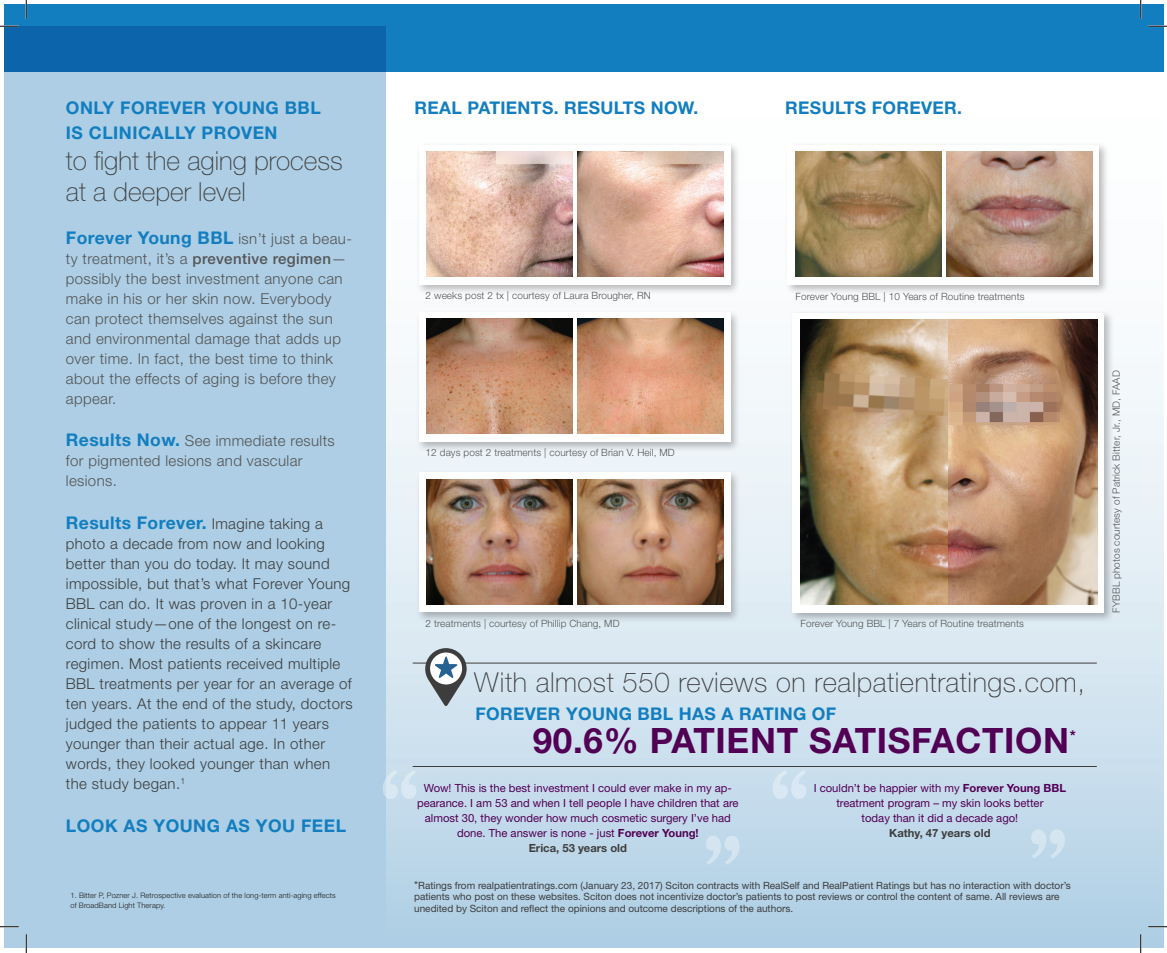
<style>
.page{position:relative;width:1167px;height:953px;background:#fff}
.page>*{position:absolute;margin:0;border:0;box-sizing:border-box;transform-origin:0 0}
.t1{font:700 35px "Helvetica Neue LT Std";letter-spacing:.02em;color:#520054}
.t2{font:100 27.5px "Helvetica Neue LT Std";letter-spacing:.02em;color:#3d3d3e}
.t3{font:100 26.25px/31.2px "Helvetica Neue LT Std";color:#3e3e3f}
.t4{font:700 17.5px/25px "Helvetica Neue LT Std";letter-spacing:.025em;color:#127ebf}
.t5{font:300 15px/20px "Helvetica Neue LT Std";letter-spacing:.025em;color:#3d3d3e}
.t6{font:300 15px/20px "Helvetica Neue LT Std";letter-spacing:.025em;color:#545456}
.t7{font:700 15px "Helvetica Neue LT Std";color:#520054}
.t8{font:11.25px/15px "Helvetica Neue LT Std";color:#520054;text-align:center}
.t9{font:700 11.25px "Helvetica Neue LT Std";color:#3d3d3e}
.t10{font:10px/11.2px "Helvetica Neue LT Std";color:#3d3d3e}
.t11{font:300 10px "Helvetica Neue LT Std";letter-spacing:.01em;color:#545456}
.t12{font:300 7.5px/10px "Helvetica Neue LT Std";letter-spacing:.01em;color:#231f20}
.s1{font-weight:300;font-size:15px;color:#545456}
.s2{font-weight:500}
.s3{font-weight:700;font-size:17.5px;color:#127ebf}
.s4{font-weight:300;font-size:15px;color:#3d3d3e}
.s5{font-weight:700}
.s6{font-weight:700;color:#3d3d3e}
.s7{font-size:11.25px}
</style>
<div class="page">
<div style="left:385px;top:15px;width:777px;height:933px;background:linear-gradient(to bottom,#fff,#bad5e7)"></div>
<div style="left:4px;top:26px;width:381px;height:922px;background:#adcee4"></div>
<svg style="left:4px;top:4px;width:1158px;height:67px;background:#1078ba"></svg>
<hr style="left:412px;top:662px;width:684px;height:1px;background:#3d3d3e">
<hr style="left:412px;top:766px;width:684px;height:1px;background:#3d3d3e">
<svg style="left:425px;top:648px;width:41px;height:58px"></svg>
<svg style="left:383px;top:770px;width:33px;height:29px"></svg>
<svg style="left:705px;top:835px;width:34px;height:29px"></svg>
<svg style="left:772px;top:770px;width:34px;height:29px"></svg>
<svg style="left:1030px;top:829px;width:34px;height:29px"></svg>
<div style="left:416px;top:142px;width:324px;height:153px;background:#231f20;opacity:.3"></div>
<div style="left:419px;top:145px;width:311px;height:139px;background:#fff"></div>
<img style="left:426px;top:151px;width:146px;height:125px">
<img style="left:577px;top:151px;width:146px;height:125px">
<div style="left:416px;top:309px;width:324px;height:143px;background:#231f20;opacity:.3"></div>
<div style="left:419px;top:312px;width:311px;height:129px;background:#fff"></div>
<img style="left:426px;top:319px;width:146px;height:115px">
<img style="left:577px;top:319px;width:146px;height:115px">
<div style="left:416px;top:470px;width:324px;height:153px;background:#231f20;opacity:.3"></div>
<div style="left:419px;top:472px;width:311px;height:140px;background:#fff"></div>
<img style="left:426px;top:479px;width:146px;height:125px">
<img style="left:577px;top:479px;width:146px;height:125px">
<div style="left:789px;top:310px;width:325px;height:313px;background:#231f20;opacity:.3"></div>
<div style="left:792px;top:313px;width:311px;height:299px;background:#fff"></div>
<img style="left:800px;top:319px;width:296px;height:286px">
<div style="left:784px;top:142px;width:325px;height:153px;background:#231f20;opacity:.3"></div>
<div style="left:787px;top:145px;width:311px;height:139px;background:#fff"></div>
<img style="left:795px;top:151px;width:145px;height:125px">
<img style="left:946px;top:151px;width:146px;height:125px">
<svg style="left:0;top:25px;width:19px;height:2px"></svg>
<svg style="left:1148px;top:25px;width:18px;height:2px"></svg>
<svg style="left:0;top:926px;width:19px;height:1px"></svg>
<svg style="left:1148px;top:925px;width:18px;height:2px"></svg>
<svg style="left:25px;top:0;width:2px;height:19px"></svg>
<svg style="left:25px;top:934px;width:2px;height:18px"></svg>
<svg style="left:1139px;top:0;width:2px;height:19px"></svg>
<svg style="left:1139px;top:934px;width:2px;height:18px"></svg>
<p class="t4" style="left:66px;top:95px;width:256px">ONLY FOREVER YOUNG BBL<br>IS CLINICALLY PROVEN</p>
<h3 class="t3" style="left:66px;top:145px;width:278px">to fight the aging process at a deeper level</h3>
<p class="t4" style="left:66px;top:225px;width:287px">Forever Young BBL <span class="s1">isn’t just a beau-</span></p>
<p class="t6" style="left:66px;top:248px;width:282px">ty treatment, it’s a <span class="s2">preventive regimen</span>— possibly the best investment anyone can make in his or her skin now. Everybody can protect themselves against the sun and environmental damage that adds up over time. In fact, the best time to think about the effects of aging is before they appear.</p>
<p class="t6" style="left:66px;top:431px;width:270px"><span class="s3">Results Now.</span> See immediate results for pigmented lesions and vascular lesions.</p>
<p class="t4" style="left:66px;top:510px;width:258px">Results Forever. <span class="s4">Imagine taking a</span></p>
<p class="t5" style="left:66px;top:533px;width:288px">photo a decade from now and looking better than you do today. It may sound impossible, but that’s what Forever Young BBL can do. It was proven in a 10-year clinical study—one of the longest on re&shy;cord to show the results of a skincare regimen. Most patients received multiple BBL treatments per year for an average of ten years. At the end of the study, doctors judged the patients to appear 11 years younger than their actual age. In other words, they looked younger than when the study began.<sup>1</sup></p>
<p class="t4" style="left:66px;top:812px;width:282px">LOOK AS YOUNG AS YOU FEEL</p>
<p class="t12" style="left:70px;top:890px;width:267px">1. Bitter P, Pozner J. Retrospective evaluation of the long-term anti-aging effects of BroadBand Light Therapy.</p>
<p class="t4" style="left:414px;top:95px;width:285px">REAL PATIENTS. RESULTS NOW.</p>
<p class="t4" style="left:785px;top:95px;width:178px">RESULTS FOREVER.</p>
<p class="t11" style="left:425px;top:289px;width:227px">2 weeks post 2 tx | courtesy of Laura Brougher, RN</p>
<p class="t11" style="left:425px;top:446px;width:251px">12 days post 2 treatments | courtesy of Brian V. Heil, MD</p>
<p class="t11" style="left:795px;top:290px;width:230px">Forever Young BBL | 10 Years of Routine treatments</p>
<p class="t11" style="left:425px;top:617px;width:195px">2 treatments | courtesy of Phillip Chang, MD</p>
<p class="t11" style="left:800px;top:617px;width:225px">Forever Young BBL | 7 Years of Routine treatments</p>
<h2 class="t2" style="left:474px;top:666px;width:612px">With almost 550 reviews on realpatientratings.com,</h2>
<p class="t4" style="left:475px;top:700px;width:362px">FOREVER YOUNG BBL HAS A RATING OF</p>
<h1 class="t1" style="left:532px;top:719px;width:538px">90.6% PATIENT SATISFACTION</h1>
<p class="t7" style="left:1069px;top:726px;width:8px">*</p>
<p class="t8" style="left:417px;top:780px;width:323px">Wow! This is the best investment I could ever make in my ap&shy;pearance. I am 53 and when I tell people I have children that are almost 30, they wonder how much cosmetic surgery I’ve had done. The answer is none - just <span class="s5">Forever Young!<br></span><span class="s6">Erica, 53 years old</span></p>
<p class="t8" style="left:813px;top:780px;width:254px">I couldn’t be happier with my <span class="s5">Forever Young BBL </span>treatment program – my skin looks better<br>today than it did a decade ago!</p>
<p class="t9" style="left:889px;top:826px;width:103px">Kathy, 47 years old</p>
<p class="t10" style="left:414px;top:879px;width:658px"><span class="s7">*</span>Ratings from realpatientratings.com (January 23, 2017) Sciton contracts with RealSelf and RealPatient Ratings but has no interaction with doctor’s patients who post on these websites. Sciton does not incentivize doctor’s patients to post reviews or control the content of same. All reviews are unedited by Sciton and reflect the opinions and outcome descriptions of the authors.</p>
<p class="t11" style="left:1110px;top:612px;width:244px;rotate:-90deg">FYBBL photos courtesy of Patrick Bitter, Jr., MD, FAAD</p>
</div>
